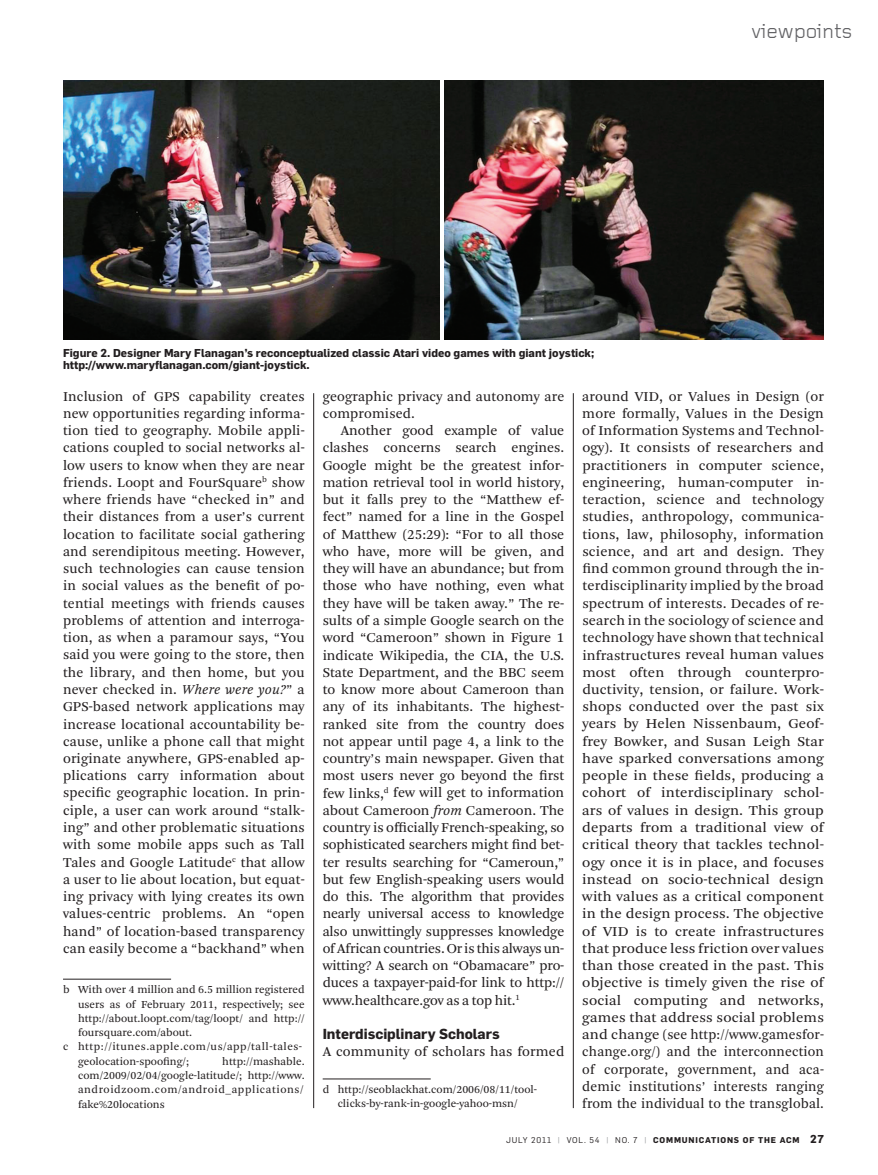
<style>
.page{position:relative;width:878px;height:1175px;background:#fff}
.page>*{position:absolute;margin:0;border:0;box-sizing:border-box;transform-origin:0 0}
.t1{font:21px "Foundry Gridnik";color:#636366}
.t2{font:14.25px/17.2px "Arnhem Blond";letter-spacing:.01em;color:#231f20;text-align:justify}
.t3{font:700 14.25px "Flama";color:#231f20}
.t4{font:11.25px/14.2px "Arnhem Blond";color:#231f20;text-align:justify}
.t5{font:700 11.25px/12px "Flama";color:#231f20}
.t6{font:11.25px "Arnhem Blond";letter-spacing:.045em;color:#231f20}
.t7{font:8.25px "Flama";letter-spacing:.1em;color:#231f20}
.t8{font:700 8.25px "Flama";color:#231f20}
.s1{font-style:italic}
.s2{color:#939598}
.s3{font-weight:700}
</style>
<div class="page">
<hr style="left:313px;top:393px;width:1px;height:715px;background:#231f20">
<hr style="left:573px;top:393px;width:1px;height:715px;background:#231f20">
<hr style="left:63px;top:978px;width:108px;height:1px;background:#231f20">
<hr style="left:322px;top:1078px;width:108px;height:1px;background:#231f20">
<img style="left:63px;top:80px;width:376px;height:260px">
<img style="left:445px;top:80px;width:378px;height:260px">
<p class="t5" style="left:63px;top:346px;width:532px">Figure 2. Designer Mary Flanagan’s reconceptualized classic Atari video games with giant joystick; http://www.maryflanagan.com/giant-joystick.</p>
<h1 class="t1" style="left:751px;top:19px;width:103px">viewpoints</h1>
<p class="t2" style="left:63px;top:387px;width:243px">Inclusion of GPS capability creates new opportunities regarding informa&shy;tion tied to geography. Mobile appli&shy;cations coupled to social networks al&shy;low users to know when they are near friends. Loopt and FourSquare<sup>b</sup> show where friends have “checked in” and their distances from a user’s current location to facilitate social gathering and serendipitous meeting. However, such technologies can cause tension in social values as the benefit of po&shy;tential meetings with friends causes problems of attention and interroga&shy;tion, as when a paramour says, “You said you were going to the store, then the library, and then home, but you never checked in. <span class="s1">Where were you?</span>” a GPS-based network applications may increase locational accountability be&shy;cause, unlike a phone call that might originate anywhere, GPS-enabled ap&shy;plications carry information about specific geographic location. In prin&shy;ciple, a user can work around “stalk&shy;ing” and other problematic situations with some mobile apps such as Tall Tales and Google Latitude<sup>c</sup> that allow a user to lie about location, but equat&shy;ing privacy with lying creates its own values-centric problems. An “open hand” of location-based transparency can easily become a “backhand” when</p>
<p class="t4" style="left:63px;top:982px;width:243px">b With over 4 million and 6.5 million registered</p>
<p class="t4" style="left:78px;top:997px;width:228px">users as of February 2011, respectively; see</p>
<p class="t4" style="left:78px;top:1011px;width:228px">http://about.loopt.com/tag/loopt/ and http://</p>
<p class="t4" style="left:78px;top:1025px;width:116px">foursquare.com/about.</p>
<p class="t6" style="left:63px;top:1040px;width:240px">c http://itunes.apple.com/us/app/tall-tales-</p>
<p class="t4" style="left:78px;top:1054px;width:112px">geolocation-spoofing/;</p>
<p class="t4" style="left:78px;top:1054px;width:228px;text-indent:144px">http://mashable. com/2009/02/04/google-latitude/; http://www. androidzoom.com/android_applications/ fake%20locations</p>
<p class="t2" style="left:322px;top:387px;width:243px">geographic privacy and autonomy are compromised.</p>
<p class="t2" style="left:322px;top:422px;width:243px;text-indent:18px">Another good example of value clashes concerns search engines.<br>Google might be the greatest infor&shy;mation retrieval tool in world history, but it falls prey to the “Matthew ef&shy;fect” named for a line in the Gospel of Matthew (25:29): “For to all those who have, more will be given, and they will have an abundance; but from those who have nothing, even what they have will be taken away.” The re&shy;sults of a simple Google search on the word “Cameroon” shown in Figure 1 indicate Wikipedia, the CIA, the U.S.<br>State Department, and the BBC seem to know more about Cameroon than any of its inhabitants. The highest&shy;ranked site from the country does not appear until page 4, a link to the country’s main newspaper. Given that most users never go beyond the first few links,<sup>d</sup> few will get to information about Cameroon <span class="s1">from</span> Cameroon. The country is officially French-speaking, so sophisticated searchers might find bet&shy;ter results searching for “Cameroun,” but few English-speaking users would do this. The algorithm that provides nearly universal access to knowledge also unwittingly suppresses knowledge of African countries. Or is this always un&shy;witting? A search on “Obamacare” pro&shy;duces a taxpayer-paid-for link to http:// www.healthcare.gov as a top hit.<sup>1</sup></p>
<p class="t3" style="left:322px;top:1025px;width:179px">Interdisciplinary Scholars</p>
<p class="t2" style="left:322px;top:1043px;width:243px">A community of scholars has formed</p>
<p class="t4" style="left:322px;top:1082px;width:216px;text-align:center">d http://seoblackhat.com/2006/08/11/tool&shy;clicks-by-rank-in-google-yahoo-msn/</p>
<p class="t2" style="left:582px;top:387px;width:243px">around VID, or Values in Design (or more formally, Values in the Design of Information Systems and Technol&shy;ogy). It consists of researchers and practitioners in computer science, engineering, human-computer in&shy;teraction, science and technology studies, anthropology, communica&shy;tions, law, philosophy, information science, and art and design. They find common ground through the in&shy;terdisciplinarity implied by the broad spectrum of interests. Decades of re&shy;search in the sociology of science and technology have shown that technical infrastructures reveal human values most often through counterpro&shy;ductivity, tension, or failure. Work&shy;shops conducted over the past six years by Helen Nissenbaum, Geof&shy;frey Bowker, and Susan Leigh Star have sparked conversations among people in these fields, producing a cohort of interdisciplinary schol&shy;ars of values in design. This group departs from a traditional view of critical theory that tackles technol&shy;ogy once it is in place, and focuses instead on socio-technical design with values as a critical component in the design process. The objective of VID is to create infrastructures that produce less friction over values than those created in the past. This objective is timely given the rise of social computing and networks, games that address social problems and change (see http://www.gamesfor&shy;change.org/) and the interconnection of corporate, government, and aca&shy;demic institutions’ interests ranging from the individual to the transglobal.</p>
<p class="t7" style="left:506px;top:1134px;width:195px">JULY 2011 <span class="s2">|</span> VOL. 54 <span class="s2">|</span> NO. 7 <span class="s2">|</span> <span class="s3">communicati</span></p>
<p class="t8" style="left:720px;top:1134px;width:67px">ons of the acm</p>
<p class="t5" style="left:810px;top:1132px;width:15px">27</p>
</div>
